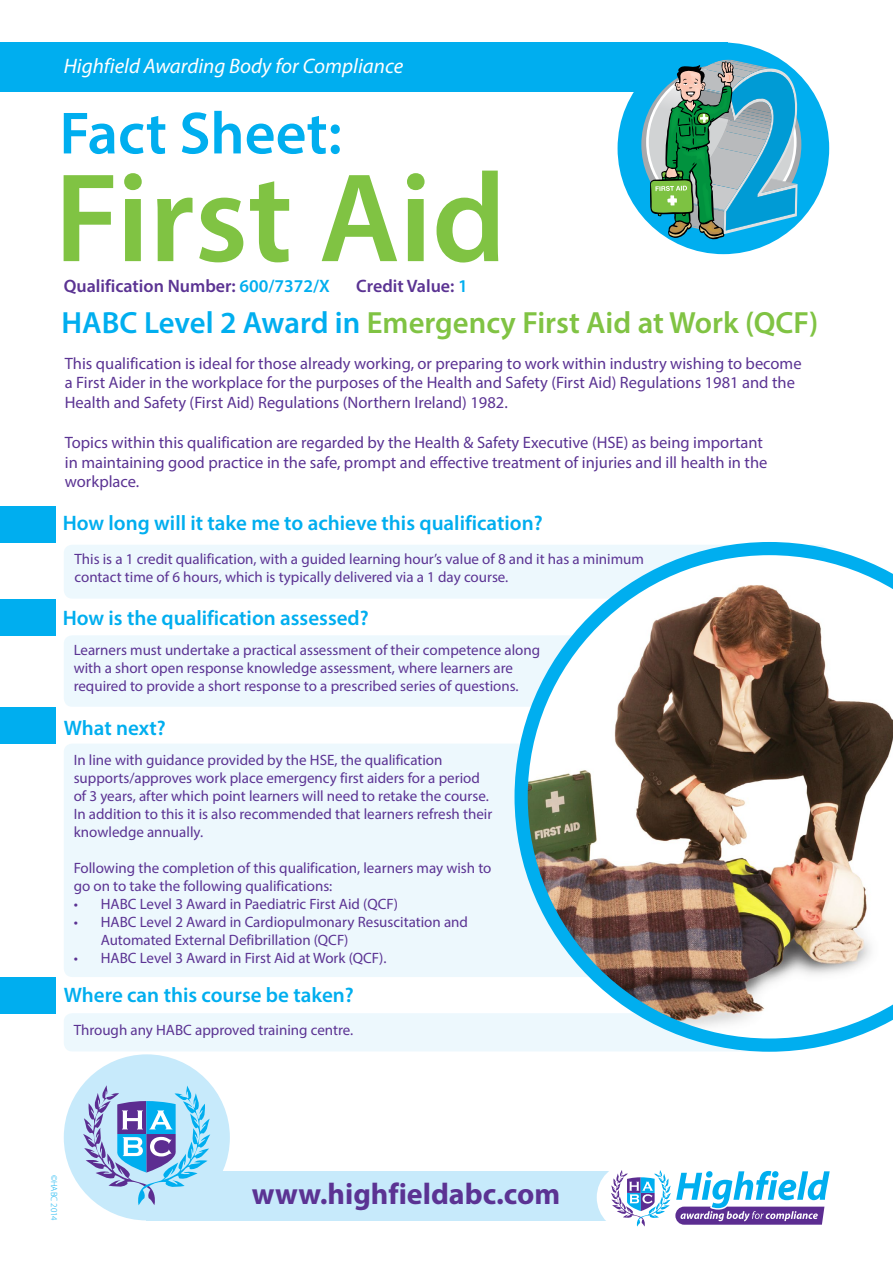
<style>
.page{position:relative;width:893px;height:1263px;background:#fff}
.page>*{position:absolute;margin:0;border:0;box-sizing:border-box;transform-origin:0 0}
.t1{font:600 127.5px "Myriad Pro";color:#80c343}
.t2{font:600 60px "Myriad Pro";color:#00aeef}
.t3{font:600 30.75px "Myriad Pro";color:#80c343}
.t4{font:700 30px "Myriad Pro";color:#5b3393}
.t5{font:600 21px "Myriad Pro";color:#00aeef}
.t6{font:italic 21px "Myriad Pro";color:#fff}
.t7{font:600 18px "Myriad Pro";color:#5b3393}
.t8{font:16.5px/19.8px "Myriad Pro";color:#5b3393}
.t9{font:15px/18px "Myriad Pro";color:#5b3393}
.t10{font:300 9px "Myriad Pro";color:#00aeef}
.s1{color:#00aeef}
</style>
<div class="page">
<div style="left:0;top:43px;width:728px;height:49px;background:#00aeef"></div>
<div style="left:618px;top:43px;width:211px;height:211px;background:#00aeef;border-radius:50%"></div>
<div style="left:147px;top:1171px;width:682px;height:49px;background:#c7eafb"></div>
<div style="left:64px;top:1054px;width:166px;height:166px;background:#c7eafb;border-radius:50%"></div>
<svg style="left:597px;top:1170px;width:233px;height:57px;background:#a7c2e4"></svg>
<svg style="left:83px;top:1085px;width:127px;height:120px"></svg>
<div style="left:64px;top:1013px;width:727px;height:38px;background:#edf8fd;border-radius:9px"></div>
<div style="left:64px;top:743px;width:708px;height:234px;background:#edf8fd;border-radius:9px"></div>
<div style="left:64px;top:635px;width:515px;height:72px;background:#edf8fd;border-radius:9px"></div>
<div style="left:64px;top:545px;width:764px;height:54px;background:#edf8fd;border-radius:9px"></div>
<div style="left:0;top:506px;width:55px;height:37px;background:#00aeef"></div>
<div style="left:0;top:599px;width:55px;height:37px;background:#00aeef"></div>
<div style="left:0;top:707px;width:55px;height:36px;background:#00aeef"></div>
<div style="left:0;top:977px;width:55px;height:37px;background:#00aeef"></div>
<svg style="left:650px;top:60px;width:147px;height:179px;background:#5ca5a8"></svg>
<img style="left:514px;top:542px;width:379px;height:510px">
<h3 class="t6" style="left:64px;top:53px;width:341px">Highfield Awarding Body for Compliance</h3>
<h2 class="t2" style="left:60px;top:95px;width:284px">Fact Sheet:</h2>
<h1 class="t1" style="left:55px;top:137px;width:453px">First Aid</h1>
<p class="t7" style="left:64px;top:275px;width:268px">Qualification Number: <span class="s1">600/7372/X</span></p>
<p class="t7" style="left:356px;top:275px;width:113px">Credit Value: <span class="s1">1</span></p>
<h3 class="t3" style="left:62px;top:303px;width:758px"><span class="s1">HABC Level 2 Award in</span> Emergency First Aid at Work (QCF)</h3>
<p class="t8" style="left:65px;top:353px;width:738px">This qualification is ideal for those already working, or preparing to work within industry wishing to become a First Aider in the workplace for the purposes of the Health and Safety (First Aid) Regulations 1981 and the<br>Health and Safety (First Aid) Regulations (Northern Ireland) 1982.</p>
<p class="t8" style="left:65px;top:432px;width:704px">Topics within this qualification are regarded by the Health &amp; Safety Executive (HSE) as being important in maintaining good practice in the safe, prompt and effective treatment of injuries and ill health in the workplace.</p>
<h3 class="t5" style="left:63px;top:510px;width:481px">How long will it take me to achieve this qualification?</h3>
<p class="t9" style="left:74px;top:550px;width:571px">This is a 1 credit qualification, with a guided learning hour’s value of 8 and it has a minimum contact time of 6 hours, which is typically delivered via a 1 day course.</p>
<h3 class="t5" style="left:63px;top:605px;width:308px">How is the qualification assessed?</h3>
<p class="t9" style="left:74px;top:641px;width:468px">Learners must undertake a practical assessment of their competence along with a short open response knowledge assessment, where learners are required to provide a short response to a prescribed series of questions.</p>
<h3 class="t5" style="left:64px;top:715px;width:104px">What next?</h3>
<p class="t9" style="left:74px;top:751px;width:420px">In line with guidance provided by the HSE, the qualification supports/approves work place emergency first aiders for a period of 3 years, after which point learners will need to retake the course.<br>In addition to this it is also recommended that learners refresh their knowledge annually.</p>
<p class="t9" style="left:74px;top:859px;width:419px">Following the completion of this qualification, learners may wish to go on to take the following qualifications:</p>
<p class="t9" style="left:74px;top:895px;width:326px">• HABC Level 3 Award in Paediatric First Aid (QCF)</p>
<p class="t9" style="left:101px;top:913px;width:369px;text-indent:-27px">• HABC Level 2 Award in Cardiopulmonary Resuscitation and<br>Automated External Defibrillation (QCF)</p>
<p class="t9" style="left:74px;top:949px;width:314px">• HABC Level 3 Award in First Aid at Work (QCF).</p>
<h3 class="t5" style="left:64px;top:982px;width:292px">Where can this course be taken?</h3>
<p class="t9" style="left:74px;top:1021px;width:281px">Through any HABC approved training centre.</p>
<p class="t10" style="left:59px;top:1174px;width:48px;rotate:90deg">©HABC 2014</p>
<h3 class="t4" style="left:252px;top:1175px;width:310px">www.highfieldabc.com</h3>
</div>
